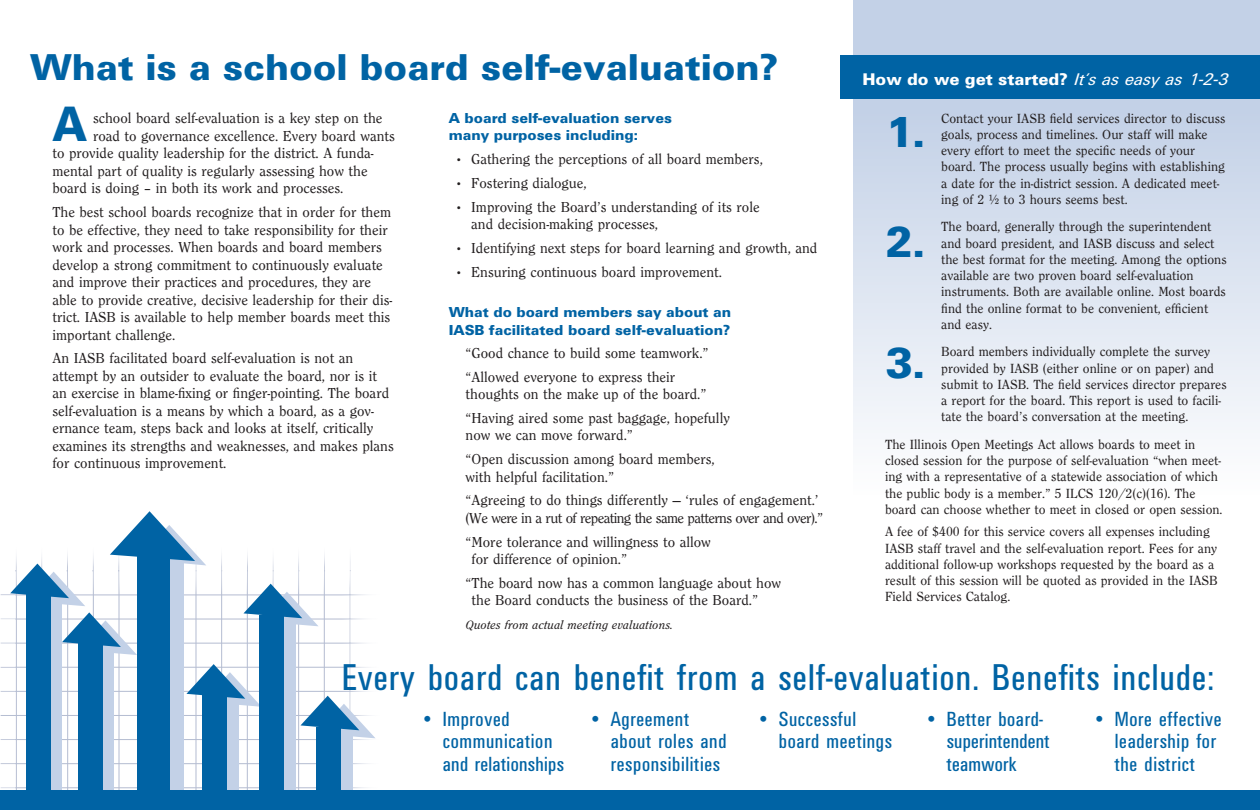
<style>
.page{position:relative;width:1260px;height:810px;background:#fff}
.page>*{position:absolute;margin:0;border:0;box-sizing:border-box;transform-origin:0 0}
.t1{font:51.5px "Univers Black DTC";color:#0063a4;scale:.88 1}
.t2{font:45px "Univers Black DTC";color:#0063a4}
.t3{font:38.75px "Univers Roman Cond DTC";color:#0063a4}
.t4{font:38.75px "Univers Black DTC";color:#0063a4}
.t5{font:21.25px/22.5px "Univers Roman Cond DTC";color:#0063a4}
.t6{font:21.25px/22.5px "Univers Roman Cond DTC";letter-spacing:-.02em;color:#0063a4}
.t7{font:17.5px "Univers Black DTC";color:#fff}
.t8{font:15px/17.5px "Clearface Regular DTC";color:#231f20}
.t9{font:15px/17.5px "Univers Black DTC";color:#0063a4}
.t10{font:13.75px/16.2px "Clearface Regular DTC";color:#231f20}
.t11{font:12.5px "Clearface Regular Italic DTC";color:#231f20}
.s1{font-family:"Univers Oblique DTC"}
</style>
<div class="page">
<div style="left:853px;top:0;width:407px;height:495px;background:linear-gradient(to bottom,#b9c9e3,#fbfcfd)"></div>
<div style="left:840px;top:56px;width:420px;height:43px;background:#0063a4"></div>
<hr style="left:1px;top:570px;width:381px;height:1px;background:#b4bcd1">
<hr style="left:1px;top:594px;width:381px;height:1px;background:#b4bcd1">
<hr style="left:1px;top:619px;width:381px;height:1px;background:#b4bcd1">
<hr style="left:1px;top:643px;width:381px;height:1px;background:#b4bcd1">
<hr style="left:1px;top:667px;width:381px;height:1px;background:#b4bcd1">
<hr style="left:1px;top:691px;width:381px;height:1px;background:#b4bcd1">
<hr style="left:1px;top:715px;width:381px;height:1px;background:#b4bcd1">
<hr style="left:1px;top:739px;width:381px;height:1px;background:#b4bcd1">
<hr style="left:1px;top:763px;width:381px;height:1px;background:#b4bcd1">
<hr style="left:1px;top:787px;width:381px;height:1px;background:#b4bcd1">
<hr style="left:16px;top:545px;width:1px;height:265px;background:#b4bcd1">
<hr style="left:67px;top:545px;width:1px;height:265px;background:#b4bcd1">
<hr style="left:119px;top:545px;width:1px;height:265px;background:#b4bcd1">
<hr style="left:196px;top:545px;width:1px;height:265px;background:#b4bcd1">
<hr style="left:247px;top:545px;width:1px;height:265px;background:#b4bcd1">
<hr style="left:298px;top:545px;width:1px;height:265px;background:#b4bcd1">
<hr style="left:375px;top:545px;width:1px;height:265px;background:#b4bcd1">
<div style="left:47px;top:595px;width:15px;height:215px;background:#c3d1e7"></div>
<div style="left:26px;top:595px;width:25px;height:215px;background:#0063a4"></div>
<div style="left:99px;top:644px;width:15px;height:166px;background:#c3d1e7"></div>
<div style="left:78px;top:644px;width:25px;height:166px;background:#0063a4"></div>
<div style="left:167px;top:555px;width:17px;height:255px;background:#c3d1e7"></div>
<div style="left:137px;top:555px;width:33px;height:255px;background:#0063a4"></div>
<div style="left:224px;top:695px;width:15px;height:115px;background:#c3d1e7"></div>
<div style="left:202px;top:695px;width:25px;height:115px;background:#0063a4"></div>
<div style="left:281px;top:615px;width:15px;height:195px;background:#c3d1e7"></div>
<div style="left:259px;top:615px;width:25px;height:195px;background:#0063a4"></div>
<div style="left:338px;top:727px;width:15px;height:83px;background:#c3d1e7"></div>
<svg style="left:9px;top:511px;width:368px;height:254px"></svg>
<div style="left:316px;top:727px;width:25px;height:83px;background:#0063a4"></div>
<div style="left:0;top:791px;width:1260px;height:19px;background:#0063a4"></div>
<p class="t4" style="left:30px;top:45px;width:750px">What is a school board self-evaluation?</p>
<p class="t1" style="left:53px;top:95px;width:40px">A</p>
<p class="t8" style="left:93px;top:109px;width:291px">school board self-evaluation is a key step on the</p>
<p class="t8" style="left:93px;top:127px;width:303px">road to governance excellence. Every board wants</p>
<p class="t8" style="left:52px;top:144px;width:323px">to provide quality leadership for the district. A funda-</p>
<p class="t8" style="left:52px;top:162px;width:317px">mental part of quality is regularly assessing how the</p>
<p class="t8" style="left:52px;top:179px;width:292px">board is doing – in both its work and processes.</p>
<p class="t8" style="left:52px;top:203px;width:341px">The best school boards recognize that in order for them to be effective, they need to take responsibility for their work and processes. When boards and board members develop a strong commitment to continuously evaluate and improve their practices and procedures, they are able to provide creative, decisive leadership for their dis&shy;trict. IASB is available to help member boards meet this important challenge.</p>
<p class="t8" style="left:52px;top:349px;width:343px">An IASB facilitated board self-evaluation is not an attempt by an outsider to evaluate the board, nor is it an exercise in blame-fixing or finger-pointing. The board self-evaluation is a means by which a board, as a gov&shy;ernance team, steps back and looks at itself, critically examines its strengths and weaknesses, and makes plans for continuous improvement.</p>
<p class="t9" style="left:449px;top:109px;width:225px">A board self-evaluation serves many purposes including:</p>
<p class="t8" style="left:454px;top:150px;width:310px">• Gathering the perceptions of all board members,</p>
<p class="t8" style="left:454px;top:174px;width:134px">• Fostering dialogue,</p>
<p class="t8" style="left:471px;top:198px;width:290px;text-indent:-17px">• Improving the Board’s understanding of its role and decision-making processes,</p>
<p class="t8" style="left:454px;top:239px;width:365px">• Identifying next steps for board learning and growth, and</p>
<p class="t8" style="left:454px;top:263px;width:269px">• Ensuring continuous board improvement.</p>
<p class="t9" style="left:449px;top:304px;width:284px">What do board members say about an<br>IASB facilitated board self-evaluation?</p>
<p class="t8" style="left:466px;top:344px;width:245px">“Good chance to build some teamwork.”</p>
<p class="t8" style="left:466px;top:368px;width:242px">“Allowed everyone to express their thoughts on the make up of the board.”</p>
<p class="t8" style="left:466px;top:409px;width:266px">“Having aired some past baggage, hopefully now we can move forward.”</p>
<p class="t8" style="left:466px;top:450px;width:251px">“Open discussion among board members, with helpful facilitation.”</p>
<p class="t8" style="left:466px;top:491px;width:359px">“Agreeing to do things differently — ‘rules of engagement.’ (We were in a rut of repeating the same patterns over and over).”</p>
<p class="t8" style="left:472px;top:533px;width:241px;text-indent:-6px">“More tolerance and willingness to allow for difference of opinion.”</p>
<p class="t8" style="left:472px;top:574px;width:311px;text-indent:-6px">“The board now has a common language about how the Board conducts the business of the Board.”</p>
<p class="t11" style="left:466px;top:618px;width:209px">Quotes from actual meeting evaluations.</p>
<p class="t7" style="left:862px;top:69px;width:366px">How do we get started? <span class="s1">It’s as easy as 1-2-3</span></p>
<p class="t10" style="left:941px;top:110px;width:286px">Contact your IASB field services director to discuss goals, process and timelines. Our staff will make every effort to meet the specific needs of your board. The process usually begins with establishing a date for the in-district session. A dedicated meet&shy;ing of 2 ½ to 3 hours seems best.</p>
<p class="t10" style="left:941px;top:218px;width:287px">The board, generally through the superintendent and board president, and IASB discuss and select the best format for the meeting. Among the options available are two proven board self-evaluation instruments. Both are available online. Most boards find the online format to be convenient, efficient and easy.</p>
<p class="t10" style="left:941px;top:343px;width:287px">Board members individually complete the survey provided by IASB (either online or on paper) and submit to IASB. The field services director prepares a report for the board. This report is used to facili&shy;tate the board’s conversation at the meeting.</p>
<p class="t10" style="left:885px;top:436px;width:339px">The Illinois Open Meetings Act allows boards to meet in closed session for the purpose of self-evaluation “when meet&shy;ing with a representative of a statewide association of which the public body is a member.” 5 ILCS 120/2(c)(16). The board can choose whether to meet in closed or open session.</p>
<p class="t10" style="left:885px;top:523px;width:334px">A fee of $400 for this service covers all expenses including IASB staff travel and the self-evaluation report. Fees for any additional follow-up workshops requested by the board as a result of this session will be quoted as provided in the IASB Field Services Catalog.</p>
<p class="t2" style="left:885px;top:106px;width:42px">1.</p>
<p class="t2" style="left:885px;top:217px;width:42px">2.</p>
<p class="t2" style="left:885px;top:338px;width:42px">3.</p>
<p class="t3" style="left:341px;top:656px;width:875px">Every board can benefit from a self-evaluation. Benefits include:</p>
<p class="t5" style="left:442px;top:707px;width:123px;text-indent:-22px">• Improved communication and relationships</p>
<p class="t5" style="left:610px;top:707px;width:118px;text-indent:-22px">• Agreement about roles and responsibilities</p>
<p class="t5" style="left:778px;top:707px;width:115px;text-indent:-22px">• Successful board meetings</p>
<p class="t6" style="left:947px;top:707px;width:105px;text-indent:-22px">• Better board&shy;superintendent teamwork</p>
<p class="t5" style="left:1114px;top:707px;width:109px;text-indent:-22px">• More effective leadership for the district</p>
</div>
